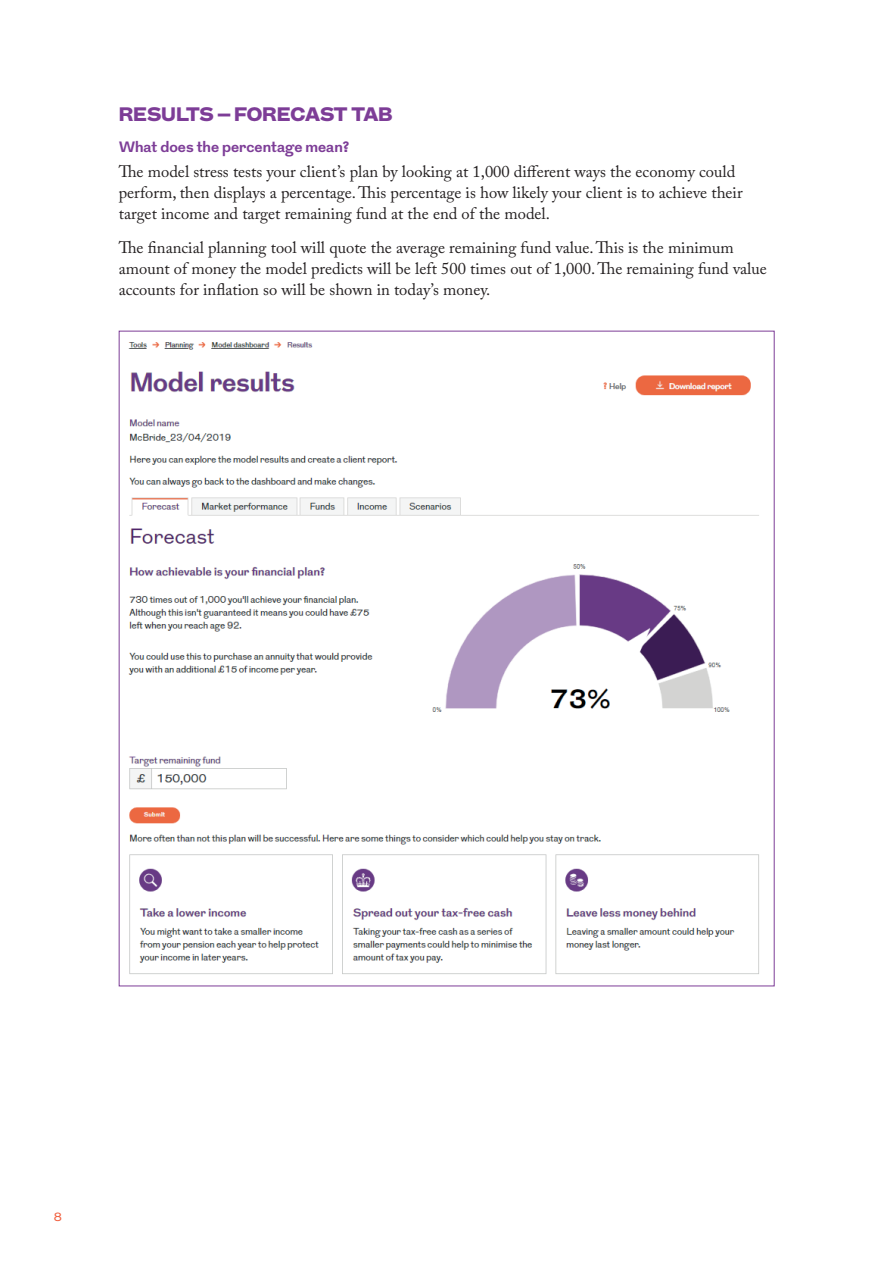
<style>
.page{position:relative;width:893px;height:1263px;background:#fff}
.page>*{position:absolute;margin:0;border:0;box-sizing:border-box;transform-origin:0 0}
.t1{font:900 19.5px "Grot";color:#7d3d97}
.t2{font:16.5px/21px "Adobe Caslon Pro";color:#231f20}
.t3{font:700 15px "Grot";color:#7d3d97}
.t4{font:12px "Grot";color:#f15d3c}
</style>
<div class="page">
<img style="left:128px;top:342px;width:631px;height:632px">
<p class="t1" style="left:119px;top:100px;width:275px">RESULTS – FORECAST TAB</p>
<p class="t3" style="left:119px;top:136px;width:232px">What does the percentage mean?</p>
<p class="t2" style="left:119px;top:161px;width:625px">The model stress tests your client’s plan by looking at 1,000 different ways the economy could perform, then displays a percentage. This percentage is how likely your client is to achieve their target income and target remaining fund at the end of the model.</p>
<p class="t2" style="left:119px;top:237px;width:650px">The financial planning tool will quote the average remaining fund value. This is the minimum amount of money the model predicts will be left 500 times out of 1,000. The remaining fund value accounts for inflation so will be shown in today’s money.</p>
<p class="t4" style="left:54px;top:1209px;width:10px">8</p>
</div>
